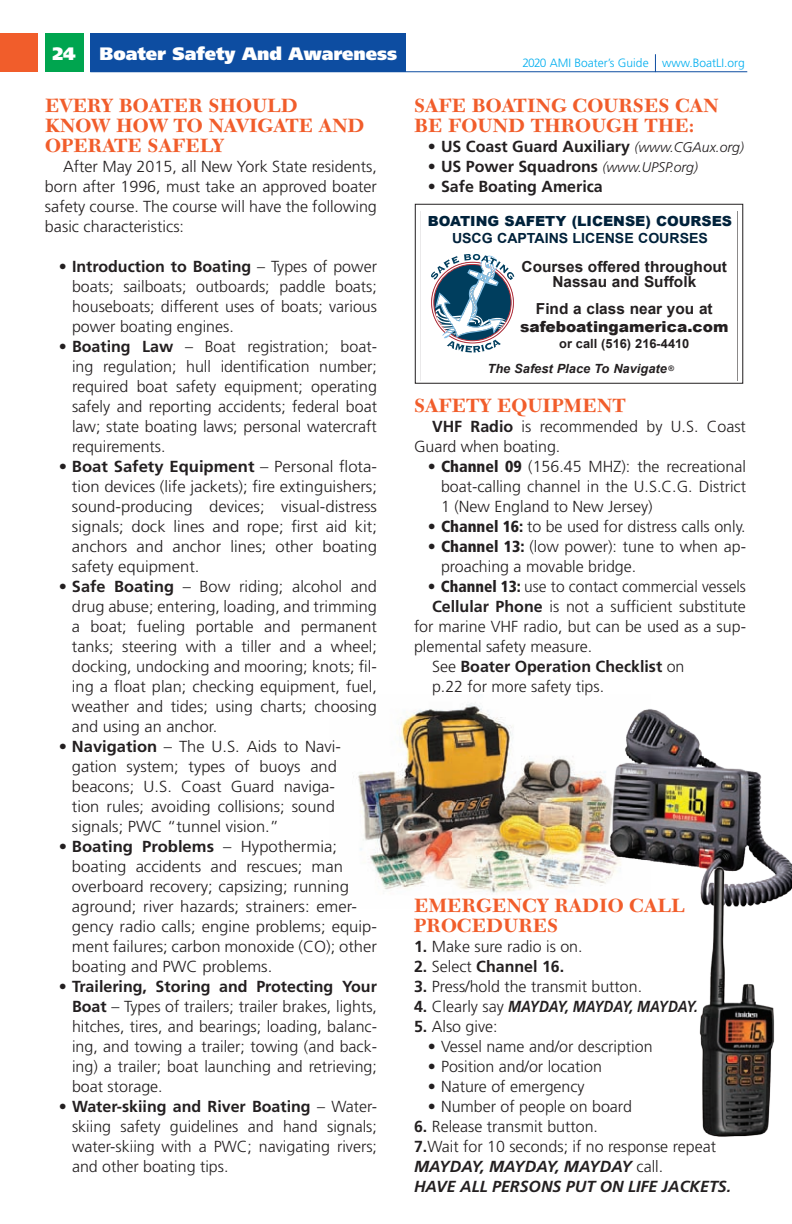
<style>
.page{position:relative;width:792px;height:1224px;background:#fff}
.page>*{position:absolute;margin:0;border:0;box-sizing:border-box;transform-origin:0 0}
.Sub_Headline{font:700 20px/20px "New Caledonia LT Std";color:#f15d2b}
.Sub_Headline-2{font:900 18px "Frutiger LT Std";color:#fff}
.t1{font:300 16px/20px "Frutiger LT Std";color:#231f20;text-align:justify}
.t2{font:300 16px/20px "Frutiger LT Std";color:#231f20;text-align:justify;scale:1.04 1}
.t3{font:700 16px "Frutiger LT Std";color:#231f20}
.t4{font:italic 700 16px "Frutiger LT Std";color:#231f20}
.t5{font:italic 700 16px "Frutiger LT Std";color:#231f20;scale:.86 1}
.t6{font:900 15.2px/18.2px "Arial";color:#231f20;text-align:center}
.t7{font:700 15.2px/15.2px "Arial";color:#231f20;text-align:center}
.t8{font:900 14px/17.4px "Arial";color:#00223b;text-align:center}
.t9{font:italic 700 12.6px/25px "Arial";color:#231f20}
.t10{font:300 12px "Frutiger LT Std";color:#00aeef}
.s1{font-weight:700}
.s2{font-weight:300;font-style:italic;font-size:14px}
.s3{font-style:normal}
.s4{font-weight:900;font-stretch:condensed}
.s5{font-weight:300}
.s6{font-weight:300;font-style:normal}
</style>
<div class="page">
<img style="left:353px;top:702px;width:254px;height:191px">
<div style="left:415px;top:204px;width:328px;height:180px;border:1px solid #231f20"></div>
<svg style="left:431px;top:254px;width:83px;height:99px"></svg>
<img style="left:607px;top:709px;width:185px;height:170px">
<img style="left:657px;top:865px;width:135px;height:272px">
<div style="left:45px;top:34px;width:38px;height:38px;background:#00a54f"></div>
<div style="left:0;top:34px;width:38px;height:38px;background:#f15d2b"></div>
<div style="left:91px;top:34px;width:315px;height:38px;background:#0d4da1"></div>
<hr style="left:91px;top:71px;width:656px;height:1px;background:#0d4da1">
<svg style="left:655px;top:55px;width:1px;height:16px"></svg>
<p class="Sub_Headline-2" style="left:52px;top:42px;width:25px">24</p>
<p class="Sub_Headline-2" style="left:100px;top:42px;width:299px">Boater Safety And Awareness</p>
<p class="t10" style="left:523px;top:56px;width:224px">2020 AMI Boater’s Guide www.BoatLI.org</p>
<p class="Sub_Headline" style="left:45px;top:96px;width:254px">EVERY BOATER SHOULD</p>
<p class="Sub_Headline" style="left:45px;top:116px;width:321px">KNOW HOW TO NAVIGATE AND</p>
<p class="Sub_Headline" style="left:45px;top:136px;width:180px">OPERATE SAFELY</p>
<p class="t1" style="left:45px;top:157px;width:333px;text-indent:18px">After May 2015, all New York State residents, born after 1996, must take an approved boater safety course. The course will have the following basic characteristics:</p>
<p class="t1" style="left:72px;top:257px;width:307px;text-indent:-13px"><span class="s1">• Introduction to Boating</span> – Types of power boats; sailboats; outboards; paddle boats; houseboats; different uses of boats; various power boating engines.</p>
<p class="t1" style="left:72px;top:337px;width:307px;text-indent:-13px"><span class="s1">• Boating Law</span> – Boat registration; boat&shy;ing regulation; hull identification number; required boat safety equipment; operating safely and reporting accidents; federal boat law; state boating laws; personal watercraft requirements.</p>
<p class="t2" style="left:72px;top:457px;width:295px;text-indent:-13px"><span class="s1">• Boat Safety Equipment</span> – Personal flota&shy;tion devices (life jackets); fire extinguishers; sound-producing devices; visual-distress signals; dock lines and rope; first aid kit; anchors and anchor lines; other boating safety equipment.</p>
<p class="t1" style="left:72px;top:577px;width:307px;text-indent:-13px"><span class="s1">• Safe Boating</span> – Bow riding; alcohol and drug abuse; entering, loading, and trimming a boat; fueling portable and permanent tanks; steering with a tiller and a wheel; docking, undocking and mooring; knots; fil&shy;ing a float plan; checking equipment, fuel, weather and tides; using charts; choosing and using an anchor.</p>
<p class="t1" style="left:72px;top:737px;width:271px;text-align:left;text-indent:-13px"><span class="s1">• Navigation</span> – The U.S. Aids to Navi&shy;gation system; types of buoys and beacons; U.S. Coast Guard naviga&shy;tion rules; avoiding collisions; sound signals; PWC “tunnel vision.”</p>
<p class="t2" style="left:72px;top:837px;width:295px;text-align:left;text-indent:-13px"><span class="s1">• Boating Problems</span> – Hypothermia; boating accidents and rescues; man overboard recovery; capsizing; running aground; river hazards; strainers: emer&shy;gency radio calls; engine problems; equip&shy;ment failures; carbon monoxide (CO); other boating and PWC problems.</p>
<p class="t1" style="left:72px;top:977px;width:307px;text-indent:-13px"><span class="s1">• Trailering, Storing and Protecting Your Boat</span> – Types of trailers; trailer brakes, lights, hitches, tires, and bearings; loading, balanc&shy;ing, and towing a trailer; towing (and back&shy;ing) a trailer; boat launching and retrieving; boat storage.</p>
<p class="t1" style="left:72px;top:1097px;width:307px;text-indent:-13px"><span class="s1">• Water-skiing and River Boating</span> – Water&shy;skiing safety guidelines and hand signals; water-skiing with a PWC; navigating rivers; and other boating tips.</p>
<p class="Sub_Headline" style="left:414px;top:96px;width:306px">SAFE BOATING COURSES CAN<br>BE FOUND THROUGH THE:</p>
<p class="t3" style="left:428px;top:137px;width:318px">• US Coast Guard Auxiliary <span class="s2">(www.CGAux.org)</span></p>
<p class="t3" style="left:428px;top:157px;width:272px">• US Power Squadrons <span class="s2">(www.UPSP.org)</span></p>
<p class="t3" style="left:428px;top:177px;width:177px">• Safe Boating America</p>
<p class="t8" style="left:428px;top:212px;width:306px">BOATING SAFETY (LICENSE) COURSES<br><span class="s1">USCG CAPTAINS LICENSE COURSES</span></p>
<p class="t7" style="left:522px;top:260px;width:207px">Courses offered throughout<br>Nassau and Suffolk</p>
<p class="t6" style="left:520px;top:299px;width:210px"><span class="s1">Find a class near you at </span>safeboatingamerica.com</p>
<p class="t9" style="left:488px;top:332px;width:203px;text-indent:72px"><span class="s3">or call (516) 216-4410<br></span>The Safest Place To Navigate <sup>®</sup></p>
<p class="Sub_Headline" style="left:414px;top:396px;width:213px">SAFETY EQUIPMENT</p>
<p class="t1" style="left:414px;top:417px;width:333px;text-indent:18px"><span class="s1">VHF Radio</span> is recommended by U.S. Coast<br>Guard when boating.</p>
<p class="t1" style="left:441px;top:457px;width:306px;text-indent:-13px"><span class="s4">• Channel 09</span> (156.45 MHZ): the recreational boat-calling channel in the U.S.C.G. District 1 (New England to New Jersey)</p>
<p class="t1" style="left:428px;top:517px;width:320px"><span class="s4">• Channel 16:</span> to be used for distress calls only.</p>
<p class="t1" style="left:441px;top:537px;width:307px;text-indent:-13px"><span class="s4">• Channel 13:</span> (low power): tune to when ap&shy;proaching a movable bridge.</p>
<p class="t1" style="left:428px;top:577px;width:320px"><span class="s4">• Channel 13:</span> use to contact commercial vessels</p>
<p class="t1" style="left:414px;top:597px;width:333px;text-indent:18px"><span class="s1">Cellular Phone</span> is not a sufficient substitute for marine VHF radio, but can be used as a sup&shy;plemental safety measure.</p>
<p class="t3" style="left:432px;top:657px;width:254px"><span class="s5">See</span> Boater Operation Checklist <span class="s5">on</span></p>
<p class="t1" style="left:432px;top:677px;width:174px">p.22 for more safety tips.</p>
<p class="Sub_Headline" style="left:414px;top:896px;width:272px">EMERGENCY RADIO CALL<br>PROCEDURES</p>
<p class="t1" style="left:414px;top:937px;width:170px"><span class="s1">1.</span> Make sure radio is on.</p>
<p class="t3" style="left:414px;top:957px;width:152px">2. <span class="s5">Select</span> Channel 16.</p>
<p class="t1" style="left:414px;top:977px;width:230px"><span class="s1">3.</span> Press/hold the transmit button.</p>
<p class="t5" style="left:414px;top:997px;width:332px"><span class="s3">4.</span> <span class="s6">Clearly say</span> MAYDAY, MAYDAY, MAYDAY.</p>
<p class="t1" style="left:414px;top:1017px;width:85px"><span class="s1">5.</span> Also give:</p>
<p class="t1" style="left:428px;top:1037px;width:226px">• Vessel name and/or description</p>
<p class="t1" style="left:428px;top:1057px;width:176px">• Position and/or location</p>
<p class="t1" style="left:428px;top:1077px;width:159px">• Nature of emergency</p>
<p class="t1" style="left:428px;top:1097px;width:206px">• Number of people on board</p>
<p class="t1" style="left:414px;top:1117px;width:186px"><span class="s1">6.</span> Release transmit button.</p>
<p class="t1" style="left:414px;top:1137px;width:304px"><span class="s1">7.</span>Wait for 10 seconds; if no response repeat</p>
<p class="t4" style="left:414px;top:1157px;width:251px">MAYDAY, MAYDAY, MAYDAY <span class="s6">call.</span></p>
<p class="t4" style="left:414px;top:1177px;width:319px">HAVE ALL PERSONS PUT ON LIFE JACKETS.</p>
</div>
